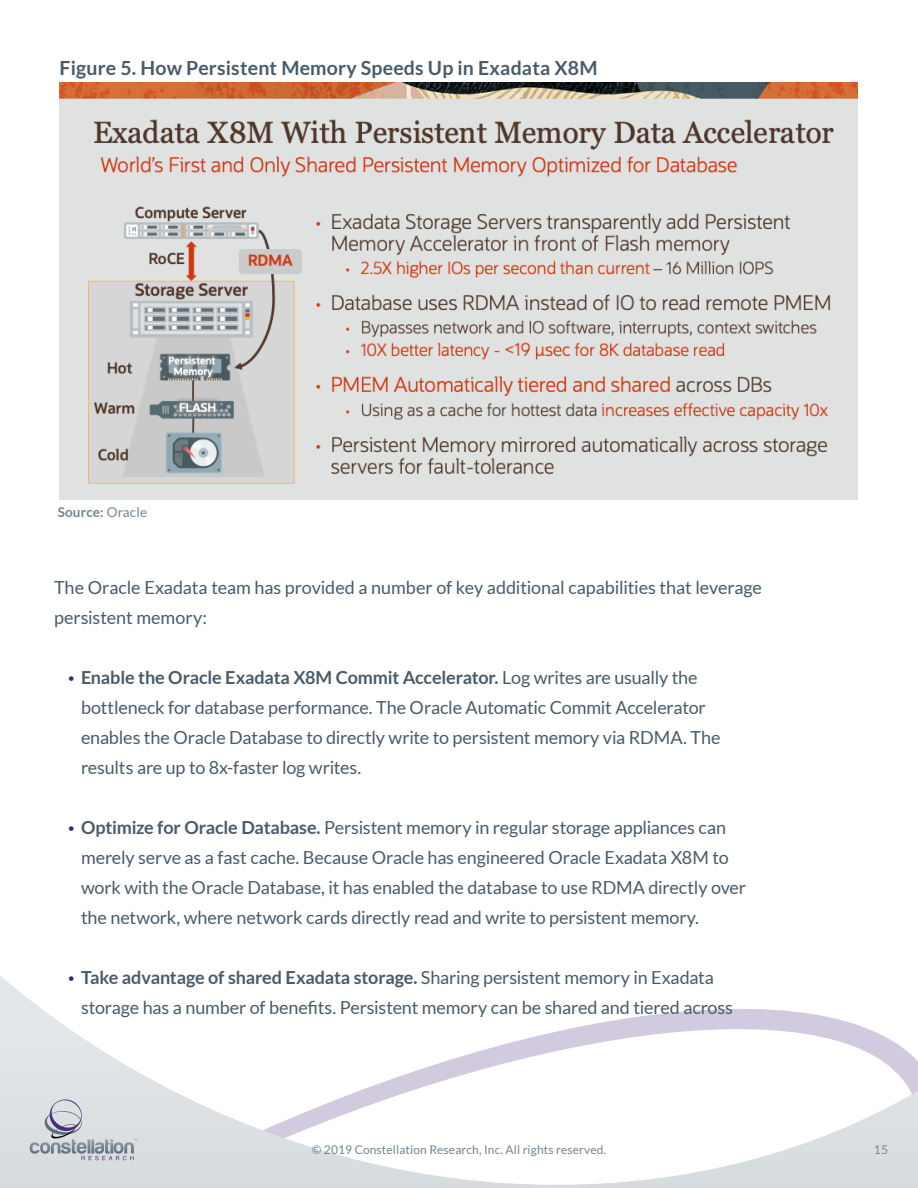
<style>
.page{position:relative;width:918px;height:1188px;background:#fff}
.page>*{position:absolute;margin:0;border:0;box-sizing:border-box;transform-origin:0 0}
.t1{font:700 19.5px "Lato";letter-spacing:.01em;color:#495b6a}
.t2{font:18px/30px "Lato";letter-spacing:-.01em;color:#495b6a}
.t3{font:700 13.5px "Lato";letter-spacing:.01em;color:#738592}
.t4{font:12px "Lato";letter-spacing:.01em;color:#738592}
.s1{font-weight:400}
.s2{font-weight:100;color:#3d2474}
.s3{font-weight:700}
</style>
<div class="page">
<svg style="left:0;top:976px;width:918px;height:212px"></svg>
<img style="left:59px;top:83px;width:799px;height:417px">
<svg style="left:30px;top:1099px;width:108px;height:61px;background:#c6cbd2"></svg>
<p class="t1" style="left:60px;top:57px;width:539px">Figure 5. How Persistent Memory Speeds Up in Exadata X8M</p>
<p class="t3" style="left:58px;top:504px;width:91px">Source: <span class="s1">Oracle</span></p>
<p class="t2" style="left:54px;top:572px;width:710px">The Oracle Exadata team has provided a number of key additional capabilities that leverage persistent memory:</p>
<p class="t2" style="left:81px;top:662px;width:641px;text-indent:-15px"><span class="s2">•</span> <span class="s3">Enable the Oracle Exadata X8M Commit Accelerator.</span> Log writes are usually the bottleneck for database performance. The Oracle Automatic Commit Accelerator enables the Oracle Database to directly write to persistent memory via RDMA. The results are up to 8x-faster log writes.</p>
<p class="t2" style="left:81px;top:812px;width:667px;text-indent:-15px"><span class="s2">•</span> <span class="s3">Optimize for Oracle Database.</span> Persistent memory in regular storage appliances can merely serve as a fast cache. Because Oracle has engineered Oracle Exadata X8M to work with the Oracle Database, it has enabled the database to use RDMA directly over the network, where network cards directly read and write to persistent memory.</p>
<p class="t2" style="left:81px;top:962px;width:653px;text-indent:-15px"><span class="s2">•</span> <span class="s3">Take advantage of shared Exadata storage.</span> Sharing persistent memory in Exadata storage has a number of benefits. Persistent memory can be shared and tiered across</p>
<p class="t4" style="left:312px;top:1142px;width:296px">© 2019 Constellation Research, Inc. All rights reserved.</p>
<p class="t4" style="left:874px;top:1143px;width:16px">15</p>
</div>
